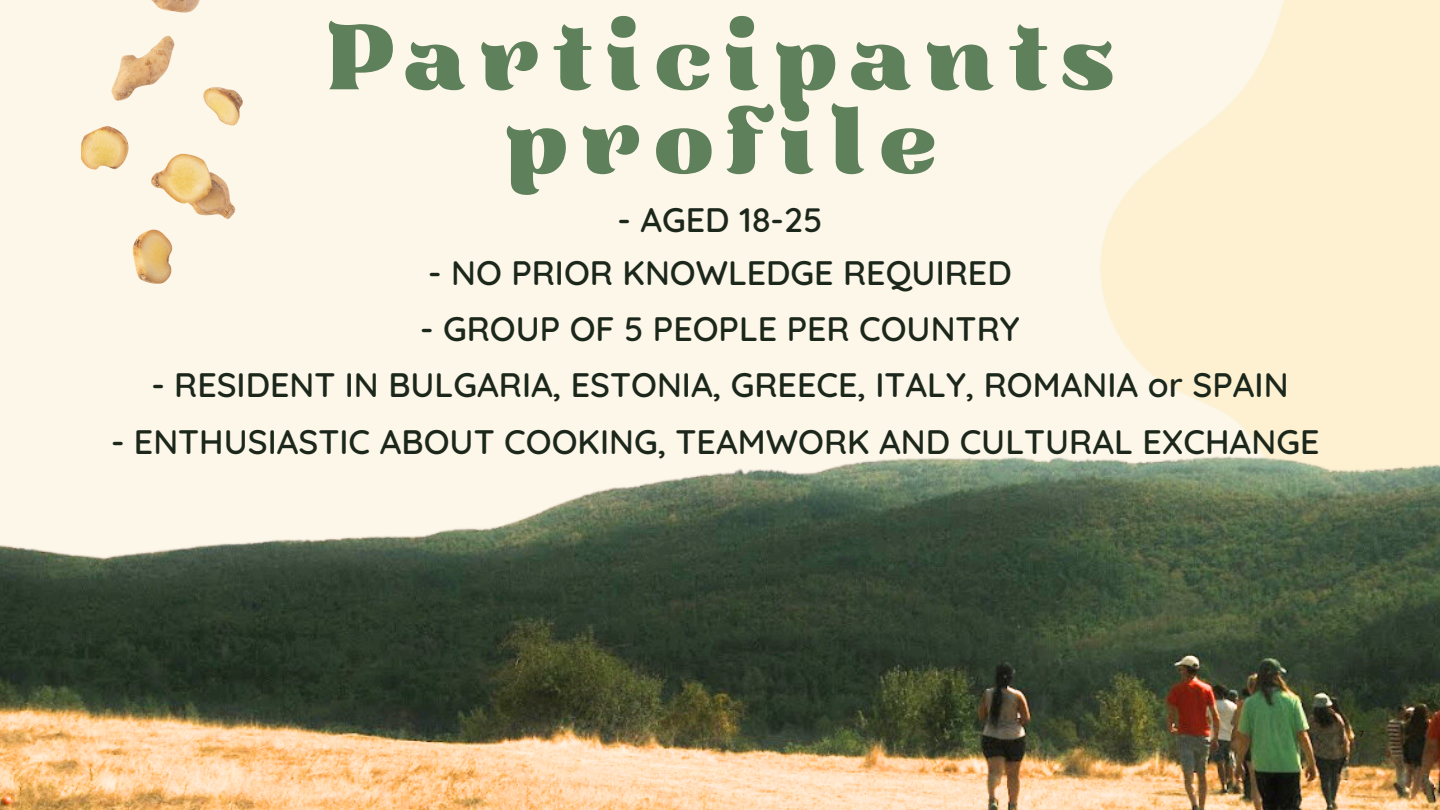
<style>
.page{position:relative;width:1440px;height:810px;background:#fff}
.page>*{position:absolute;margin:0;border:0;box-sizing:border-box;transform-origin:0 0}
.t1{font:92.1px/83.7px "Kaftus";letter-spacing:.12em;color:#5e805b;text-align:center}
.t2{font:600 34px "Quicksand";color:#1c271c}
.t3{font:9px "Arimo";color:#1b0a00}
</style>
<div class="page">
<div style="left:0;top:0;width:1440px;height:810px;background:linear-gradient(to right,#fdf9ef,#fdf3da)"></div>
<img style="left:0;top:419px;width:1440px;height:391px">
<img style="left:81px;top:0;width:161px;height:283px">
<h2 class="t1" style="left:325px;top:18px;width:791px">Participants profile</h2>
<p class="t2" style="left:618px;top:198px;width:206px">- AGED 18-25</p>
<p class="t2" style="left:428px;top:251px;width:585px">- NO PRIOR KNOWLEDGE REQUIRED</p>
<p class="t2" style="left:420px;top:307px;width:601px">- GROUP OF 5 PEOPLE PER COUNTRY</p>
<h1 class="t2" style="left:151px;top:363px;width:1139px">- RESIDENT IN BULGARIA, ESTONIA, GREECE, ITALY, ROMANIA or SPAIN</h1>
<h1 class="t2" style="left:111px;top:420px;width:1210px">- ENTHUSIASTIC ABOUT COOKING, TEAMWORK AND CULTURAL EXCHANGE</h1>
<p class="t3" style="left:1359px;top:729px;width:7px">7</p>
</div>
